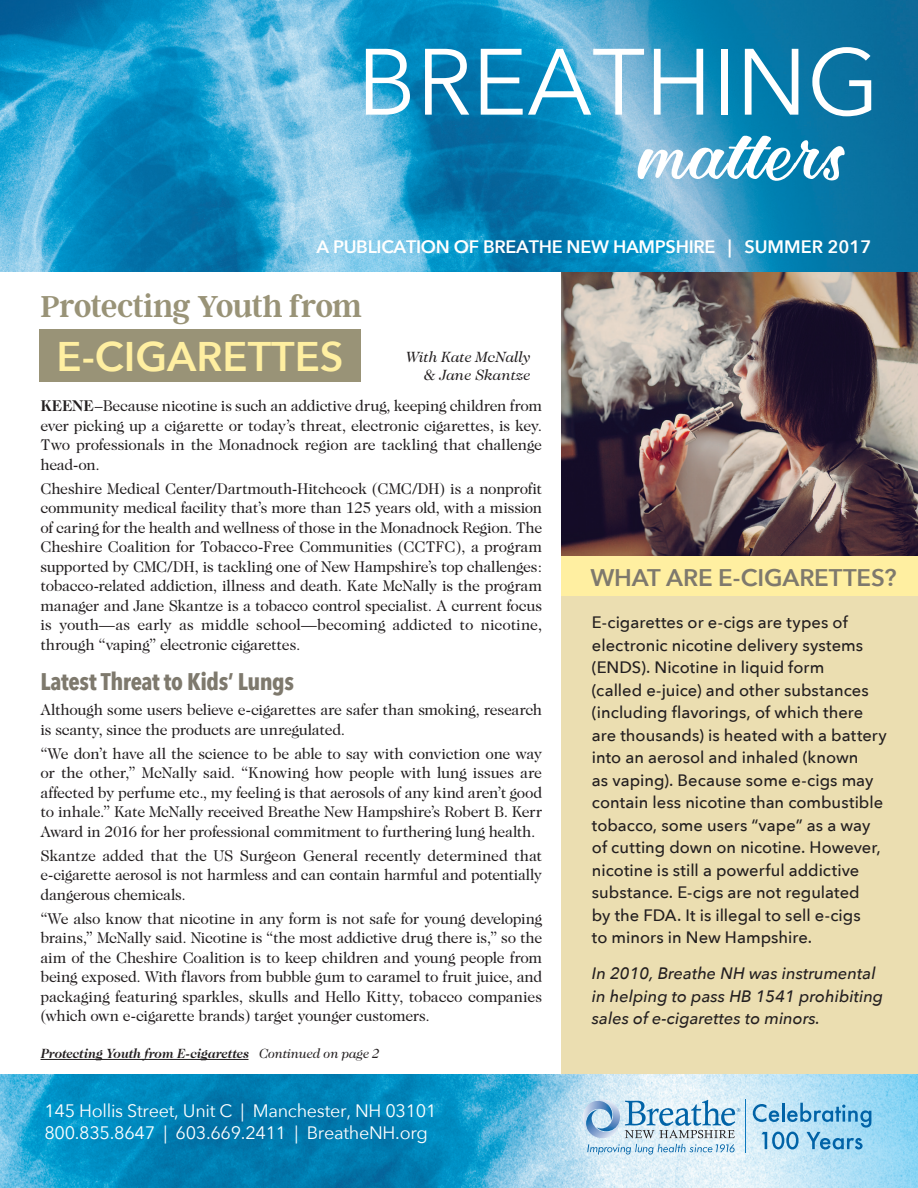
<style>
.page{position:relative;width:918px;height:1188px;background:#fff}
.page>*{position:absolute;margin:0;border:0;box-sizing:border-box;transform-origin:0 0}
.t1{font:93px "Avenir Next";color:#fff}
.t2{font:61.05px "hillda";letter-spacing:.015em;color:#fff}
.t3{font:600 41.4px "Avenir Next";color:#ffefa1}
.t4{font:600 33.75px "Argent CF";letter-spacing:-.02em;color:#999377}
.t5{font:700 24px "Avenir Next Condensed";letter-spacing:-.015em;color:#7e796d}
.t6{font:600 24px "Avenir Next";letter-spacing:-.005em;color:#7e796d}
.t7{font:18px/21.6px "Avenir Next";letter-spacing:-.015em;color:#fff}
.t8{font:600 18px "Avenir Next";letter-spacing:-.015em;color:#fff}
.t9{font:500 16.5px/22.5px "Avenir Next";color:#231f20}
.t10{font:italic 500 16.5px/22.5px "Avenir Next";color:#231f20}
.t11{font:15.75px/19.5px "Caslon Two Twenty Four";letter-spacing:-.015em;color:#231f20;text-align:justify}
.t12{font:italic 15px/18px "Caslon Two Twenty Four";color:#231f20;text-align:right}
.t13{font:italic 700 13.5px "Caslon Two Twenty Four";letter-spacing:-.01em;color:#231f20}
.s1{font-weight:700}
.s2{font-weight:400}
</style>
<div class="page">
<div style="left:562px;top:249px;width:356px;height:842px;background:#ebdeb1"></div>
<img style="left:562px;top:271px;width:356px;height:285px">
<img style="left:0;top:1075px;width:918px;height:113px">
<svg style="left:753px;top:1103px;width:118px;height:47px;background:#8ec4e3"></svg>
<hr style="left:745px;top:1099px;width:1px;height:53px;background:#0e78be">
<svg style="left:587px;top:1144px;width:148px;height:11px;background:#b8d6e9"></svg>
<svg style="left:582px;top:1099px;width:159px;height:39px;background:#aecbdf"></svg>
<img style="left:0;top:0;width:918px;height:271px">
<hr style="left:40px;top:1059px;width:209px;height:1px;background:#231f20">
<div style="left:39px;top:329px;width:322px;height:53px;background:#999377"></div>
<div style="left:562px;top:556px;width:356px;height:40px;background:#ffefa1"></div>
<h1 class="t1" style="left:357px;top:22px;width:524px">BREATHING</h1>
<h2 class="t2" style="left:639px;top:122px;width:208px">matters</h2>
<p class="t8" style="left:316px;top:235px;width:557px">A PUBLICATION OF BREATHE NEW HAMPSHIRE | SUMMER 2017</p>
<h3 class="t4" style="left:40px;top:288px;width:323px">Protecting Youth from</h3>
<h3 class="t3" style="left:56px;top:329px;width:289px">E-CIGARETTES</h3>
<p class="t12" style="left:406px;top:348px;width:126px">With Kate McNally &amp; Jane Skantze</p>
<p class="t11" style="left:40px;top:396px;width:503px"><span class="s1">KEENE</span>–Because nicotine is such an addictive drug, keeping children from ever picking up a cigarette or today’s threat, electronic cigarettes, is key.<br>Two professionals in the Monadnock region are tackling that challenge head-on.</p>
<p class="t11" style="left:40px;top:478px;width:503px">Cheshire Medical Center/Dartmouth-Hitchcock (CMC/DH) is a nonprofit community medical facility that’s more than 125 years old, with a mission of caring for the health and wellness of those in the Monadnock Region. The Cheshire Coalition for Tobacco-Free Communities (CCTFC), a program supported by CMC/DH, is tackling one of New Hampshire’s top challenges: tobacco-related addiction, illness and death. Kate McNally is the program manager and Jane Skantze is a tobacco control specialist. A current focus is youth—as early as middle school—becoming addicted to nicotine, through “vaping” electronic cigarettes.</p>
<h3 class="t5" style="left:40px;top:666px;width:255px">Latest Threat to Kids’ Lungs</h3>
<p class="t11" style="left:40px;top:700px;width:503px">Although some users believe e-cigarettes are safer than smoking, research is scanty, since the products are unregulated.</p>
<p class="t11" style="left:40px;top:743px;width:503px">“We don’t have all the science to be able to say with conviction one way or the other,” McNally said. “Knowing how people with lung issues are affected by perfume etc., my feeling is that aerosols of any kind aren’t good to inhale.” Kate McNally received Breathe New Hampshire’s Robert B. Kerr Award in 2016 for her professional commitment to furthering lung health.</p>
<p class="t11" style="left:40px;top:845px;width:503px">Skantze added that the US Surgeon General recently determined that e-cigarette aerosol is not harmless and can contain harmful and potentially dangerous chemicals.</p>
<p class="t11" style="left:40px;top:908px;width:503px">“We also know that nicotine in any form is not safe for young developing brains,” McNally said. Nicotine is “the most addictive drug there is,” so the aim of the Cheshire Coalition is to keep children and young people from being exposed. With flavors from bubble gum to caramel to fruit juice, and packaging featuring sparkles, skulls and Hello Kitty, tobacco companies (which own e-cigarette brands) target younger customers.</p>
<p class="t13" style="left:40px;top:1046px;width:341px">Protecting Youth from E-cigarettes <span class="s2">Continued on page 2</span></p>
<p class="t7" style="left:44px;top:1101px;width:394px">145 Hollis Street, Unit C | Manchester, NH 03101<br>800.835.8647 | 603.669.2411 | BreatheNH.org</p>
<h3 class="t6" style="left:590px;top:562px;width:308px">WHAT ARE E-CIGARETTES?</h3>
<p class="t9" style="left:592px;top:612px;width:297px">E-cigarettes or e-cigs are types of electronic nicotine delivery systems (ENDS). Nicotine in liquid form<br>(called e-juice) and other substances (including flavorings, of which there are thousands) is heated with a battery into an aerosol and inhaled (known<br>as vaping). Because some e-cigs may contain less nicotine than combustible tobacco, some users “vape” as a way of cutting down on nicotine. However, nicotine is still a powerful addictive substance. E-cigs are not regulated<br>by the FDA. It is illegal to sell e-cigs<br>to minors in New Hampshire.</p>
<p class="t10" style="left:592px;top:963px;width:293px">In 2010, Breathe NH was instrumental in helping to pass HB 1541 prohibiting sales of e-cigarettes to minors.</p>
</div>
